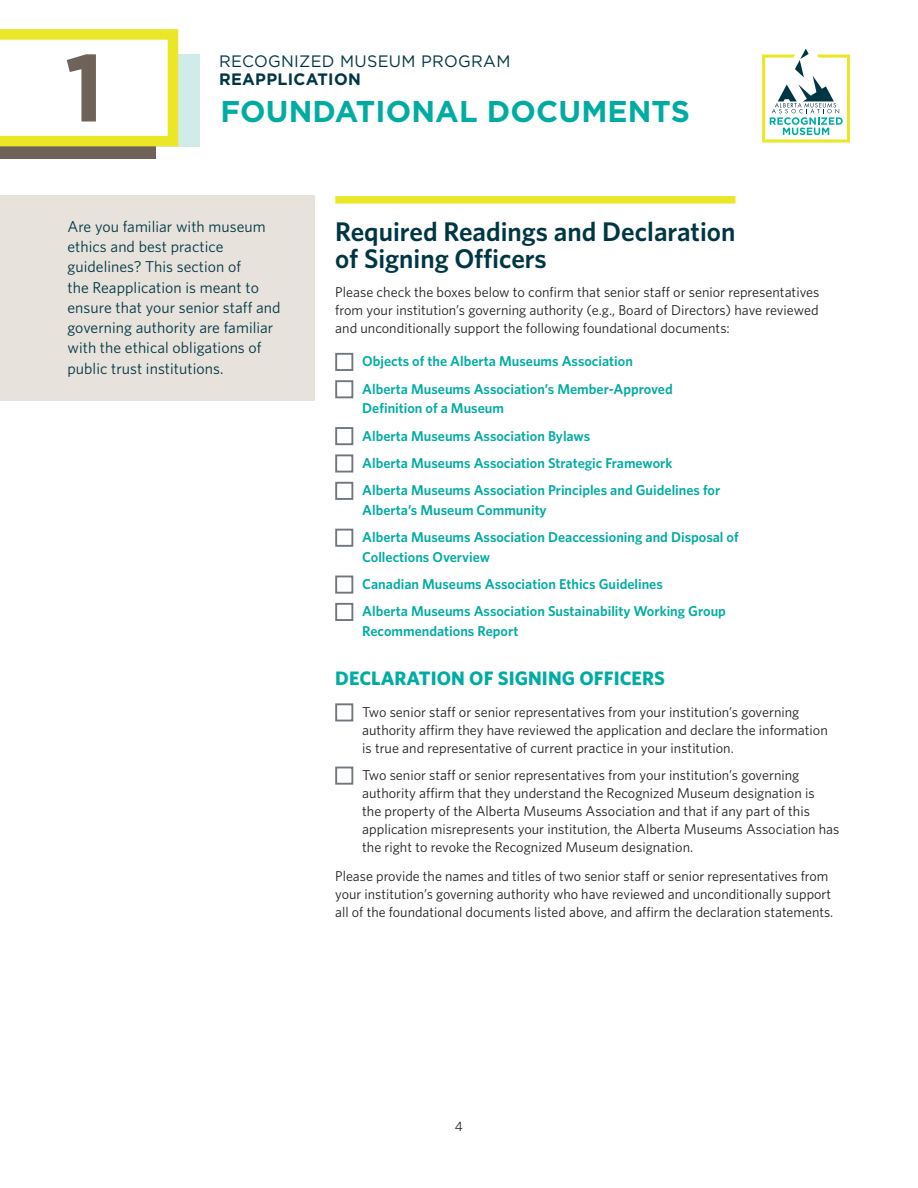
<style>
.page{position:relative;width:918px;height:1188px;background:#fff}
.page>*{position:absolute;margin:0;border:0;box-sizing:border-box;transform-origin:0 0}
.t1{font:700 95.25px "Gotham";color:#6f6259}
.t2{font:700 30px "Gotham";letter-spacing:.005em;color:#00aca2}
.t3{font:600 27px/27px "Whitney";color:#003644}
.t4{font:700 19.5px "Whitney";letter-spacing:.005em;color:#00aca2}
.t5{font:16.5px "Gotham";letter-spacing:.02em;color:#003644}
.t6{font:700 16.5px "Gotham";letter-spacing:.02em;color:#003644}
.t7{font:15.75px/20.2px "Whitney";letter-spacing:.005em;color:#003644}
.t8{font:14.25px/18px "Whitney";color:#231f20}
.t9{font:600 14.25px/27.3px "Whitney";color:#00aca2}
.t10{font:13.5px "Whitney";color:#231f20}
</style>
<div class="page">
<div style="left:50px;top:54px;width:150px;height:92px;background:#d1ebe8"></div>
<div style="left:0;top:51px;width:156px;height:108px;background:#6f6259"></div>
<svg style="left:0;top:29px;width:183px;height:118px;background:#f8f8ce"></svg>
<svg style="left:762px;top:49px;width:88px;height:94px"></svg>
<div style="left:335px;top:196px;width:400px;height:8px;background:#e9e727"></div>
<div style="left:335px;top:353px;width:18px;height:18px;background:#fff;border:2px solid #6f767c"></div>
<div style="left:335px;top:380px;width:18px;height:18px;background:#fff;border:2px solid #6f767c"></div>
<div style="left:335px;top:427px;width:18px;height:18px;background:#fff;border:2px solid #6f767c"></div>
<div style="left:335px;top:454px;width:18px;height:19px;background:#fff;border:2px solid #6f767c"></div>
<div style="left:335px;top:482px;width:18px;height:18px;background:#fff;border:2px solid #6f767c"></div>
<div style="left:335px;top:529px;width:18px;height:18px;background:#fff;border:2px solid #6f767c"></div>
<div style="left:335px;top:576px;width:18px;height:18px;background:#fff;border:2px solid #6f767c"></div>
<div style="left:335px;top:603px;width:18px;height:18px;background:#fff;border:2px solid #6f767c"></div>
<div style="left:335px;top:703px;width:18px;height:18px;background:#fff;border:2px solid #6f767c"></div>
<div style="left:335px;top:767px;width:18px;height:18px;background:#fff;border:2px solid #6f767c"></div>
<div style="left:0;top:196px;width:315px;height:205px;background:#e7e2dc"></div>
<h1 class="t1" style="left:64px;top:33px;width:42px">1</h1>
<p class="t5" style="left:219px;top:52px;width:293px">RECOGNIZED MUSEUM PROGRAM</p>
<p class="t6" style="left:219px;top:70px;width:143px">REAPPLICATION</p>
<h2 class="t2" style="left:220px;top:94px;width:471px">FOUNDATIONAL DOCUMENTS</h2>
<p class="t7" style="left:68px;top:216px;width:215px">Are you familiar with museum ethics and best practice guidelines? This section of<br>the Reapplication is meant to ensure that your senior staff and governing authority are familiar with the ethical obligations of public trust institutions.</p>
<h3 class="t3" style="left:335px;top:218px;width:402px">Required Readings and Declaration of Signing Officers</h3>
<p class="t8" style="left:335px;top:283px;width:486px;text-align:justify">Please check the boxes below to confirm that senior staff or senior representatives from your institution’s governing authority (e.g., Board of Directors) have reviewed and unconditionally support the following foundational documents:</p>
<p class="t9" style="left:362px;top:347px;width:312px">Objects of the Alberta Museums Association<br>Alberta Museums Association’s Member-Approved</p>
<p class="t9" style="left:362px;top:394px;width:360px">Definition of a Museum<br>Alberta Museums Association Bylaws<br>Alberta Museums Association Strategic Framework Alberta Museums Association Principles and Guidelines for</p>
<p class="t9" style="left:362px;top:496px;width:378px">Alberta’s Museum Community<br>Alberta Museums Association Deaccessioning and Disposal of</p>
<p class="t9" style="left:362px;top:543px;width:365px">Collections Overview<br>Canadian Museums Association Ethics Guidelines<br>Alberta Museums Association Sustainability Working Group</p>
<p class="t9" style="left:362px;top:617px;width:158px">Recommendations Report</p>
<h3 class="t4" style="left:335px;top:667px;width:331px">DECLARATION OF SIGNING OFFICERS</h3>
<p class="t8" style="left:362px;top:703px;width:467px">Two senior staff or senior representatives from your institution’s governing authority affirm they have reviewed the application and declare the information is true and representative of current practice in your institution.</p>
<p class="t8" style="left:362px;top:766px;width:479px">Two senior staff or senior representatives from your institution’s governing authority affirm that they understand the Recognized Museum designation is<br>the property of the Alberta Museums Association and that if any part of this application misrepresents your institution, the Alberta Museums Association has the right to revoke the Recognized Museum designation.</p>
<p class="t8" style="left:335px;top:867px;width:500px">Please provide the names and titles of two senior staff or senior representatives from your institution’s governing authority who have reviewed and unconditionally support all of the foundational documents listed above, and affirm the declaration statements.</p>
<p class="t10" style="left:455px;top:1119px;width:10px">4</p>
</div>
